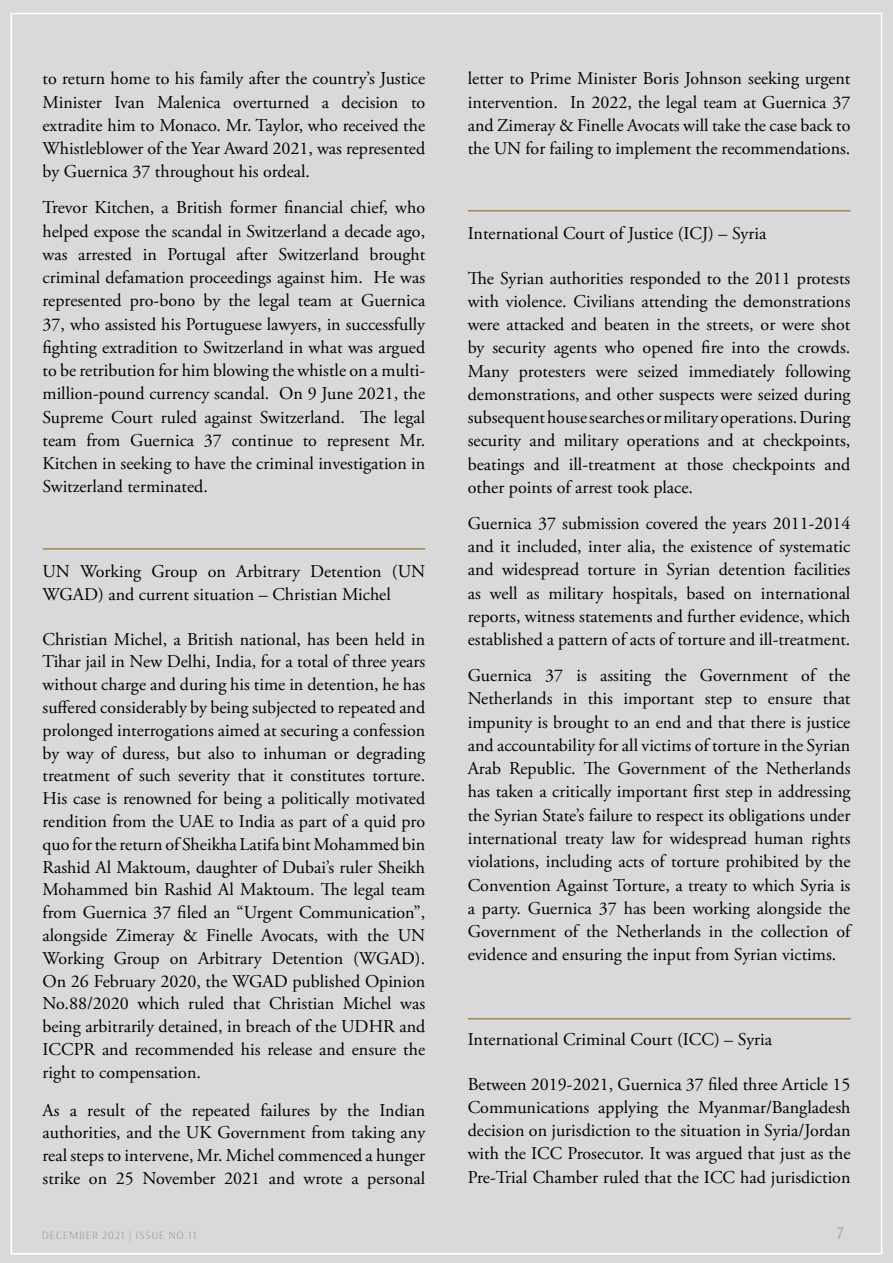
<style>
.page{position:relative;width:893px;height:1263px;background:#d7d7d7}
.page>*{position:absolute;margin:0;border:0;box-sizing:border-box;transform-origin:0 0}
.t1{font:18px/23.2px "Adobe Garamond Pro";color:#000;text-align:justify}
.t2{font:18px "Arsenal";color:#a7a7a7}
.t3{font:11.25px "Arsenal";letter-spacing:.05em;color:#a7a7a7}
</style>
<div class="page">
<hr style="left:43px;top:548px;width:382px;height:2px;background:#a5854a">
<hr style="left:468px;top:210px;width:382px;height:2px;background:#a5854a">
<hr style="left:468px;top:1018px;width:382px;height:1px;background:#a5854a">
<p class="t1" style="left:43px;top:68px;width:384px">to return home to his family after the country’s Justice Minister Ivan Malenica overturned a decision to extradite him to Monaco. Mr. Taylor, who received the Whistleblower of the Year Award 2021, was represented by Guernica 37 throughout his ordeal.</p>
<p class="t1" style="left:43px;top:197px;width:384px">Trevor Kitchen, a British former financial chief, who helped expose the scandal in Switzerland a decade ago, was arrested in Portugal after Switzerland brought criminal defamation proceedings against him. He was represented pro-bono by the legal team at Guernica 37, who assisted his Portuguese lawyers, in successfully fighting extradition to Switzerland in what was argued to be retribution for him blowing the whistle on a multi&shy;million-pound currency scandal. On 9 June 2021, the Supreme Court ruled against Switzerland. The legal team from Guernica 37 continue to represent Mr.<br>Kitchen in seeking to have the criminal investigation in Switzerland terminated.</p>
<p class="t1" style="left:43px;top:560px;width:384px">UN Working Group on Arbitrary Detention (UN<br>WGAD) and current situation – Christian Michel</p>
<p class="t1" style="left:43px;top:628px;width:384px;line-height:22.8px">Christian Michel, a British national, has been held in Tihar jail in New Delhi, India, for a total of three years without charge and during his time in detention, he has suffered considerably by being subjected to repeated and prolonged interrogations aimed at securing a confession by way of duress, but also to inhuman or degrading treatment of such severity that it constitutes torture.<br>His case is renowned for being a politically motivated rendition from the UAE to India as part of a quid pro quo for the return of Sheikha Latifa bint Mohammed bin Rashid Al Maktoum, daughter of Dubai’s ruler Sheikh Mohammed bin Rashid Al Maktoum. The legal team from Guernica 37 filed an “Urgent Communication”, alongside Zimeray &amp; Finelle Avocats, with the UN Working Group on Arbitrary Detention (WGAD).<br>On 26 February 2020, the WGAD published Opinion No.88/2020 which ruled that Christian Michel was being arbitrarily detained, in breach of the UDHR and ICCPR and recommended his release and ensure the right to compensation.</p>
<p class="t1" style="left:43px;top:1099px;width:384px;line-height:22.8px">As a result of the repeated failures by the Indian authorities, and the UK Government from taking any real steps to intervene, Mr. Michel commenced a hunger strike on 25 November 2021 and wrote a personal</p>
<p class="t1" style="left:468px;top:68px;width:384px">letter to Prime Minister Boris Johnson seeking urgent intervention. In 2022, the legal team at Guernica 37 and Zimeray &amp; Finelle Avocats will take the case back to the UN for failing to implement the recommendations.</p>
<p class="t1" style="left:468px;top:222px;width:300px">International Court of Justice (ICJ) – Syria</p>
<p class="t1" style="left:468px;top:267px;width:384px">The Syrian authorities responded to the 2011 protests with violence. Civilians attending the demonstrations were attacked and beaten in the streets, or were shot by security agents who opened fire into the crowds.<br>Many protesters were seized immediately following demonstrations, and other suspects were seized during subsequent house searches or military operations. During security and military operations and at checkpoints, beatings and ill-treatment at those checkpoints and other points of arrest took place.</p>
<p class="t1" style="left:468px;top:512px;width:384px">Guernica 37 submission covered the years 2011-2014 and it included, inter alia, the existence of systematic and widespread torture in Syrian detention facilities as well as military hospitals, based on international reports, witness statements and further evidence, which established a pattern of acts of torture and ill-treatment.</p>
<p class="t1" style="left:468px;top:664px;width:384px">Guernica 37 is assiting the Government of the Netherlands in this important step to ensure that impunity is brought to an end and that there is justice and accountability for all victims of torture in the Syrian Arab Republic. The Government of the Netherlands has taken a critically important first step in addressing the Syrian State’s failure to respect its obligations under international treaty law for widespread human rights violations, including acts of torture prohibited by the Convention Against Torture, a treaty to which Syria is a party. Guernica 37 has been working alongside the Government of the Netherlands in the collection of evidence and ensuring the input from Syrian victims.</p>
<p class="t1" style="left:468px;top:1028px;width:306px">International Criminal Court (ICC) – Syria</p>
<p class="t1" style="left:468px;top:1073px;width:384px">Between 2019-2021, Guernica 37 filed three Article 15<br>Communications applying the Myanmar/Bangladesh decision on jurisdiction to the situation in Syria/Jordan with the ICC Prosecutor. It was argued that just as the Pre-Trial Chamber ruled that the ICC had jurisdiction</p>
<p class="t3" style="left:42px;top:1228px;width:156px">DECEMBER 2021 | ISSUE NO.11</p>
<p class="t2" style="left:836px;top:1222px;width:9px">7</p>
</div>
